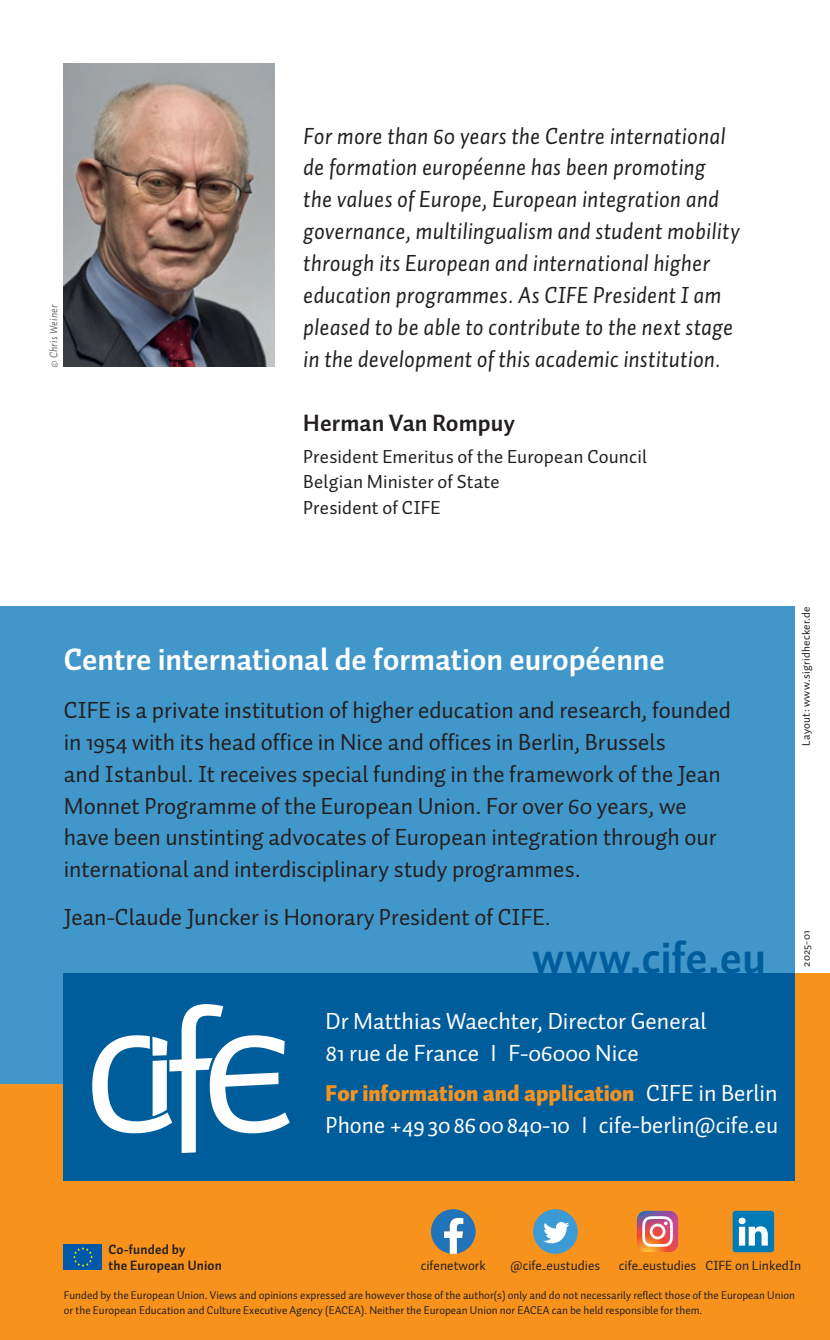
<style>
.page{position:relative;width:830px;height:1340px;background:#fff}
.page>*{position:absolute;margin:0;border:0;box-sizing:border-box;transform-origin:0 0}
.t1{font:700 45px "Auto Pro";letter-spacing:-.005em;color:#005d9c}
.t2{font:700 31.05px "Auto Pro";letter-spacing:-.005em;color:#fff}
.t3{font:23.62px/31.9px "Auto Pro";color:#231f20}
.t4{font:23.62px/31.9px "Auto Pro Regular Italic 1";color:#231f20}
.t5{font:23.62px/31.9px "Auto Pro";color:#fff}
.t6{font:700 23.62px "Auto Pro";letter-spacing:.005em;color:#231f20}
.t7{font:900 22.5px "Auto Pro";color:#f7931d}
.t8{font:19.12px/25.4px "Auto Pro";letter-spacing:.01em;color:#231f20}
.t9{font:13.5px "Auto Pro";color:#231f20}
.t10{font:700 13.5px/16px "Auto Pro";letter-spacing:.01em;color:#231f20}
.t11{font:11.47px/14.6px "Auto Pro";color:#231f20}
.t12{font:11.25px "Auto Pro";letter-spacing:.02em;color:#231f20}
.t13{font:11.25px "Auto Pro Regular Italic 1";letter-spacing:.02em;color:#6c6d70}
.s1{font-size:34.2px}
.s2{font-weight:400;font-size:23.62px;color:#fff}
</style>
<div class="page">
<div style="left:0;top:606px;width:794px;height:542px;background:#4297ca"></div>
<div style="left:0;top:1084px;width:829px;height:255px;background:#f7931d"></div>
<div style="left:179px;top:973px;width:650px;height:191px;background:#f7931d"></div>
<div style="left:64px;top:1244px;width:38px;height:25px;background:#0157a8"></div>
<svg style="left:73px;top:1247px;width:20px;height:19px"></svg>
<img style="left:64px;top:64px;width:210px;height:303px">
<div style="left:64px;top:973px;width:730px;height:207px;background:#005d9c"></div>
<svg style="left:92px;top:1004px;width:197px;height:148px"></svg>
<svg style="left:431px;top:1209px;width:44px;height:44px"></svg>
<div style="left:533px;top:1209px;width:44px;height:44px;background:#3c9bd5;border-radius:50%"></div>
<svg style="left:543px;top:1222px;width:26px;height:21px"></svg>
<img style="left:636px;top:1210px;width:41px;height:41px">
<svg style="left:642px;top:1216px;width:30px;height:30px"></svg>
<div style="left:732px;top:1210px;width:41px;height:42px;background:#007bb6;border-radius:3px"></div>
<svg style="left:738px;top:1217px;width:29px;height:28px"></svg>
<p class="t13" style="left:46px;top:368px;width:66px;rotate:-90deg">© Chris Weiner</p>
<p class="t4" style="left:303px;top:119px;width:438px">For more than 60 years the Centre international de formation européenne has been promoting the values of Europe, European integration and governance, multilingualism and student mobility through its European and international higher education programmes. As CIFE President I am pleased to be able to contribute to the next stage in the development of this academic institution.</p>
<p class="t6" style="left:303px;top:406px;width:213px">Herman Van Rompuy</p>
<p class="t8" style="left:303px;top:443px;width:345px">President Emeritus of the European Council<br>Belgian Minister of State<br>President of CIFE</p>
<h2 class="t2" style="left:64px;top:637px;width:602px">Centre international de formation européenne</h2>
<p class="t3" style="left:64px;top:693px;width:668px">CIFE is a private institution of higher education and research, founded in 1954 with its head office in Nice and offices in Berlin, Brussels<br>and Istanbul. It receives special funding in the framework of the Jean Monnet Programme of the European Union. For over 60 years, we have been unstinting advocates of European integration through our international and interdisciplinary study programmes.</p>
<p class="t3" style="left:64px;top:900px;width:488px">Jean-Claude Juncker is Honorary President of CIFE.</p>
<h1 class="t1" style="left:532px;top:925px;width:235px">www.cife.eu</h1>
<p class="t5" style="left:325px;top:1004px;width:382px">Dr Matthias Waechter, Director General<br>81 rue de France <span class="s1">ı</span> F-06000 Nice</p>
<p class="t7" style="left:325px;top:1076px;width:453px">For information and application <span class="s2">CIFE in Berlin</span></p>
<p class="t5" style="left:325px;top:1108px;width:454px">Phone +49 308600840-10 <span class="s1">ı</span> cife-berlin@cife.eu</p>
<p class="t12" style="left:797px;top:745px;width:141px;rotate:-90deg">Layout: www.sigridhecker.de</p>
<p class="t12" style="left:797px;top:966px;width:38px;rotate:-90deg">2025-01</p>
<p class="t10" style="left:108px;top:1240px;width:115px">Co-funded by<br>the European Union</p>
<p class="t9" style="left:420px;top:1255px;width:67px">cifenetwork</p>
<p class="t9" style="left:510px;top:1255px;width:91px">@cife_eustudies</p>
<p class="t9" style="left:618px;top:1255px;width:184px">cife_eustudies CIFE on LinkedIn</p>
<p class="t11" style="left:64px;top:1287px;width:732px">Funded by the European Union. Views and opinions expressed are however those of the author(s) only and do not necessarily reflect those of the European Union or the European Education and Culture Executive Agency (EACEA). Neither the European Union nor EACEA can be held responsible for them.</p>
</div>
